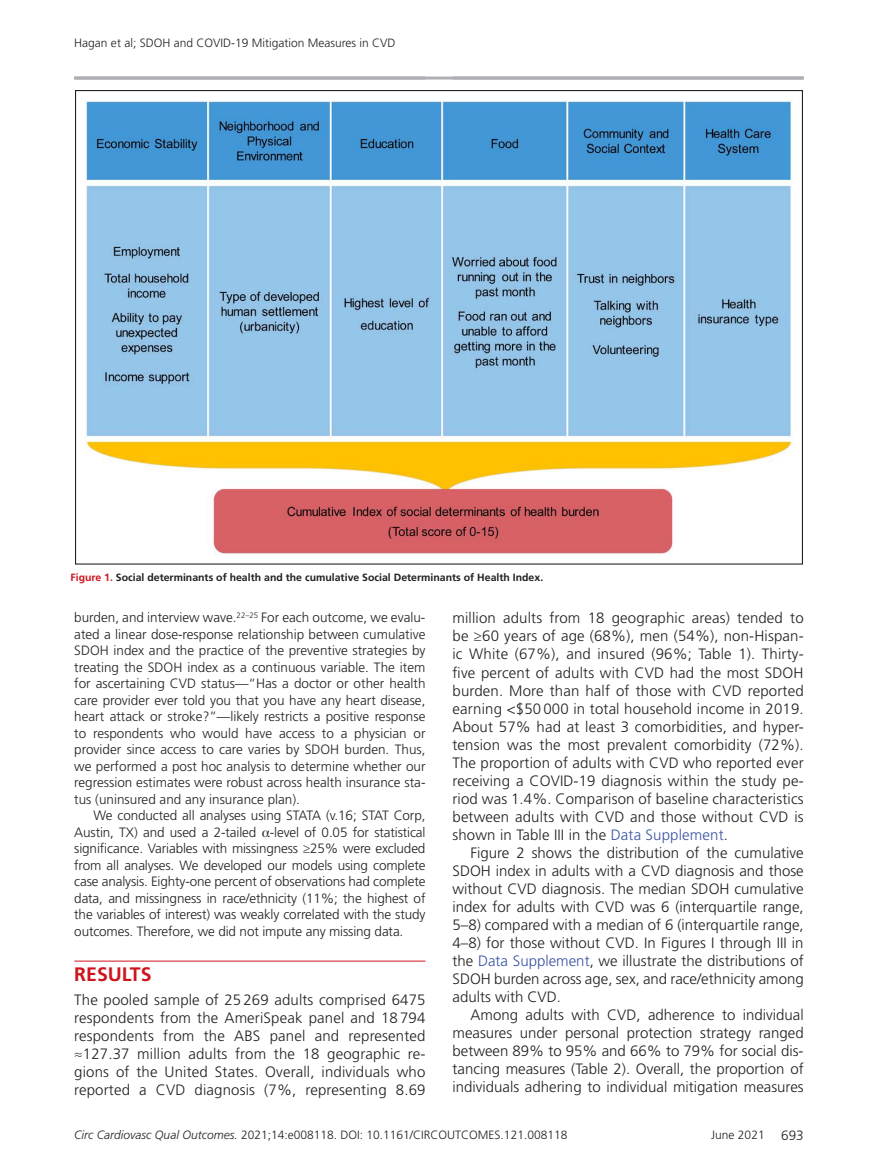
<style>
.page{position:relative;width:878px;height:1175px;background:#fff}
.page>*{position:absolute;margin:0;border:0;box-sizing:border-box;transform-origin:0 0}
.t1{font:700 19.5px "Frutiger LT Std";color:#cd151d}
.t2{font:300 15px/18px "Frutiger LT Std";color:#231f20;text-align:justify}
.t3{font:300 13.5px/16.5px "Frutiger LT Std";letter-spacing:-.01em;color:#231f20;text-align:justify}
.t4{font:300 12px "Frutiger LT Std";color:#231f20}
.t5{font:700 10.5px "Frutiger LT Std";color:#231f20}
.s1{color:#cd151d}
.s2{font-family:"Gandhari Unicode";font-weight:400}
.s3{color:#3a53a3}
.s4{font-style:italic}
.s5{font-size:13.5px}
</style>
<div class="page">
<hr style="left:74px;top:76px;width:729px;height:4px;background:#b9babe">
<hr style="left:74px;top:960px;width:351px;height:1px;background:#cd151d">
<svg style="left:75px;top:90px;width:728px;height:475px"></svg>
<p class="t4" style="left:74px;top:36px;width:323px">Hagan et al; SDOH and COVID-19 Mitigation Measures in CVD</p>
<p class="t5" style="left:70px;top:571px;width:474px"><span class="s1">Figure 1.</span> Social determinants of health and the cumulative Social Determinants of Health Index.</p>
<p class="t3" style="left:74px;top:609px;width:353px">burden, and interview wave.<sup>22–25</sup> For each outcome, we evalu&shy;ated a linear dose-response relationship between cumulative SDOH index and the practice of the preventive strategies by treating the SDOH index as a continuous variable. The item for ascertaining CVD status—“Has a doctor or other health care provider ever told you that you have any heart disease, heart attack or stroke?”—likely restricts a positive response to respondents who would have access to a physician or provider since access to care varies by SDOH burden. Thus, we performed a post hoc analysis to determine whether our regression estimates were robust across health insurance sta&shy;tus (uninsured and any insurance plan).</p>
<p class="t3" style="left:74px;top:807px;width:353px;text-indent:19px">We conducted all analyses using STATA (v.16; STAT Corp, Austin, TX) and used a 2-tailed <span class="s2">α</span>-level of 0.05 for statistical significance. Variables with missingness ≥25% were excluded from all analyses. We developed our models using complete case analysis. Eighty-one percent of observations had complete data, and missingness in race/ethnicity (11%; the highest of the variables of interest) was weakly correlated with the study outcomes. Therefore, we did not impute any missing data.</p>
<h1 class="t1" style="left:74px;top:962px;width:79px">RESULTS</h1>
<p class="t2" style="left:74px;top:991px;width:353px">The pooled sample of 25 269 adults comprised 6475 respondents from the AmeriSpeak panel and 18 794 respondents from the ABS panel and represented ≈127.37 million adults from the 18 geographic re&shy;gions of the United States. Overall, individuals who reported a CVD diagnosis (7%, representing 8.69</p>
<p class="t2" style="left:452px;top:609px;width:353px">million adults from 18 geographic areas) tended to be ≥60 years of age (68%), men (54%), non-Hispan&shy;ic White (67%), and insured (96%; Table 1). Thirty&shy;five percent of adults with CVD had the most SDOH burden. More than half of those with CVD reported earning &lt;$50 000 in total household income in 2019.<br>About 57% had at least 3 comorbidities, and hyper&shy;tension was the most prevalent comorbidity (72%).<br>The proportion of adults with CVD who reported ever receiving a COVID-19 diagnosis within the study pe&shy;riod was 1.4%. Comparison of baseline characteristics between adults with CVD and those without CVD is shown in Table III in the <span class="s3">Data Supplement</span>.</p>
<p class="t2" style="left:452px;top:843px;width:353px;text-indent:18px">Figure 2 shows the distribution of the cumulative SDOH index in adults with a CVD diagnosis and those without CVD diagnosis. The median SDOH cumulative index for adults with CVD was 6 (interquartile range, 5–8) compared with a median of 6 (interquartile range, 4–8) for those without CVD. In Figures I through III in the <span class="s3">Data Supplement</span>, we illustrate the distributions of SDOH burden across age, sex, and race/ethnicity among adults with CVD.</p>
<p class="t2" style="left:452px;top:1005px;width:353px;text-indent:18px">Among adults with CVD, adherence to individual measures under personal protection strategy ranged between 89% to 95% and 66% to 79% for social dis&shy;tancing measures (Table 2). Overall, the proportion of individuals adhering to individual mitigation measures</p>
<p class="t4" style="left:74px;top:1128px;width:494px"><span class="s4">Circ Cardiovasc Qual Outcomes.</span> 2021;14:e008118. DOI: 10.1161/CIRCOUTCOMES.121.008118</p>
<p class="t4" style="left:711px;top:1128px;width:94px">June 2021 <span class="s5">693</span></p>
</div>
